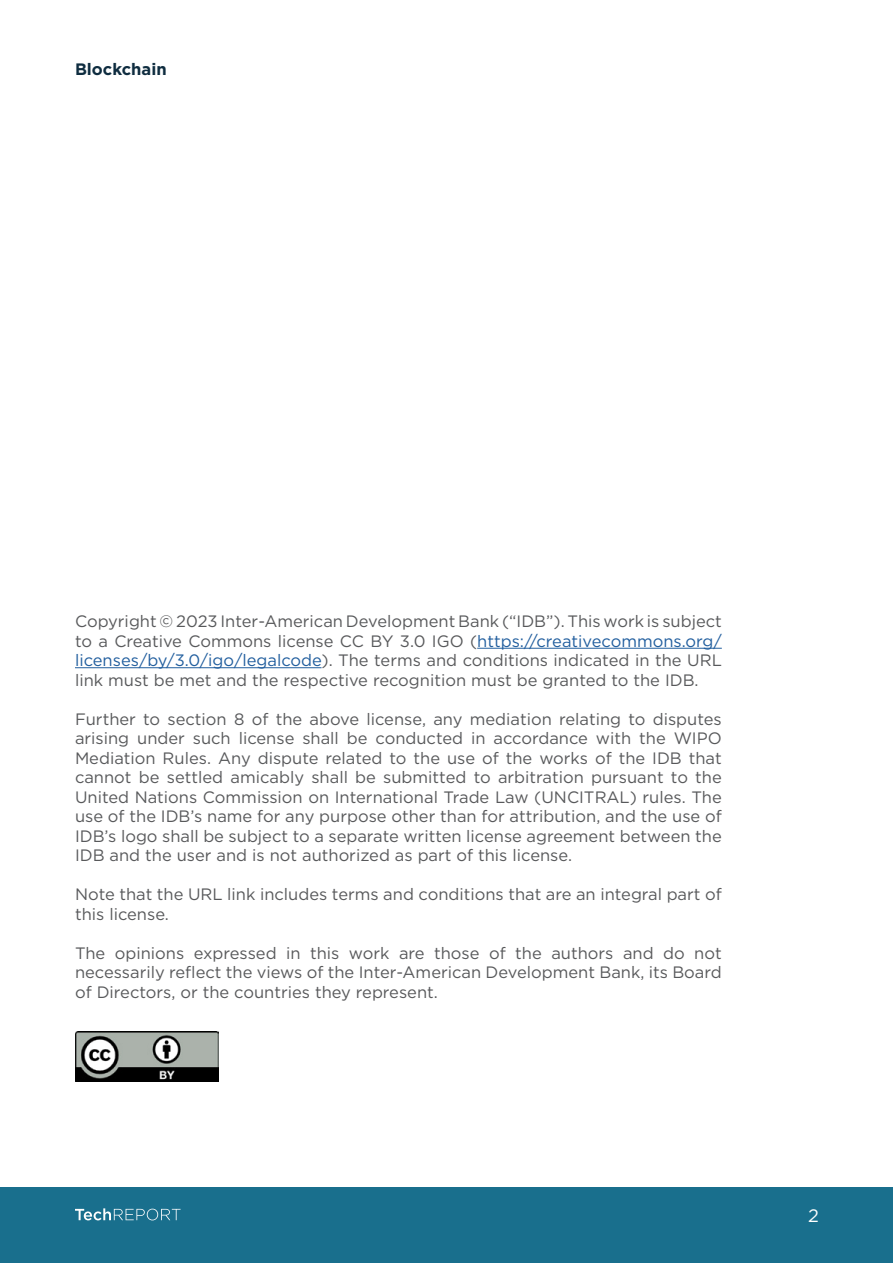
<style>
.page{position:relative;width:893px;height:1263px;background:#fff}
.page>*{position:absolute;margin:0;border:0;box-sizing:border-box;transform-origin:0 0}
.t1{font:18px "Gotham";color:#fff}
.t2{font:16.5px/19.5px "Gotham";color:#58595b;text-align:justify}
.t3{font:700 16.5px "Gotham";color:#0f2d40}
.s1{color:#215e9e}
</style>
<div class="page">
<div style="left:0;top:1187px;width:893px;height:76px;background:#196f8d"></div>
<svg style="left:75px;top:1208px;width:106px;height:12px"></svg>
<hr style="left:477px;top:648px;width:245px;height:1px;background:#215e9e">
<hr style="left:75px;top:667px;width:247px;height:1px;background:#215e9e">
<img style="left:75px;top:1031px;width:144px;height:51px">
<p class="t3" style="left:75px;top:58px;width:93px">Blockchain</p>
<p class="t2" style="left:75px;top:611px;width:648px">Copyright © 2023 Inter-American Development Bank (“IDB”). This work is subject to a Creative Commons license CC BY 3.0 IGO (<span class="s1">https://creativecommons.org/ licenses/by/3.0/igo/legalcode</span>). The terms and conditions indicated in the URL link must be met and the respective recognition must be granted to the IDB.</p>
<p class="t2" style="left:75px;top:709px;width:648px">Further to section 8 of the above license, any mediation relating to disputes arising under such license shall be conducted in accordance with the WIPO Mediation Rules. Any dispute related to the use of the works of the IDB that cannot be settled amicably shall be submitted to arbitration pursuant to the United Nations Commission on International Trade Law (UNCITRAL) rules. The use of the IDB’s name for any purpose other than for attribution, and the use of IDB’s logo shall be subject to a separate written license agreement between the IDB and the user and is not authorized as part of this license.</p>
<p class="t2" style="left:75px;top:884px;width:648px">Note that the URL link includes terms and conditions that are an integral part of this license.</p>
<p class="t2" style="left:75px;top:943px;width:648px">The opinions expressed in this work are those of the authors and do not necessarily reflect the views of the Inter-American Development Bank, its Board of Directors, or the countries they represent.</p>
<p class="t1" style="left:808px;top:1204px;width:12px">2</p>
</div>
